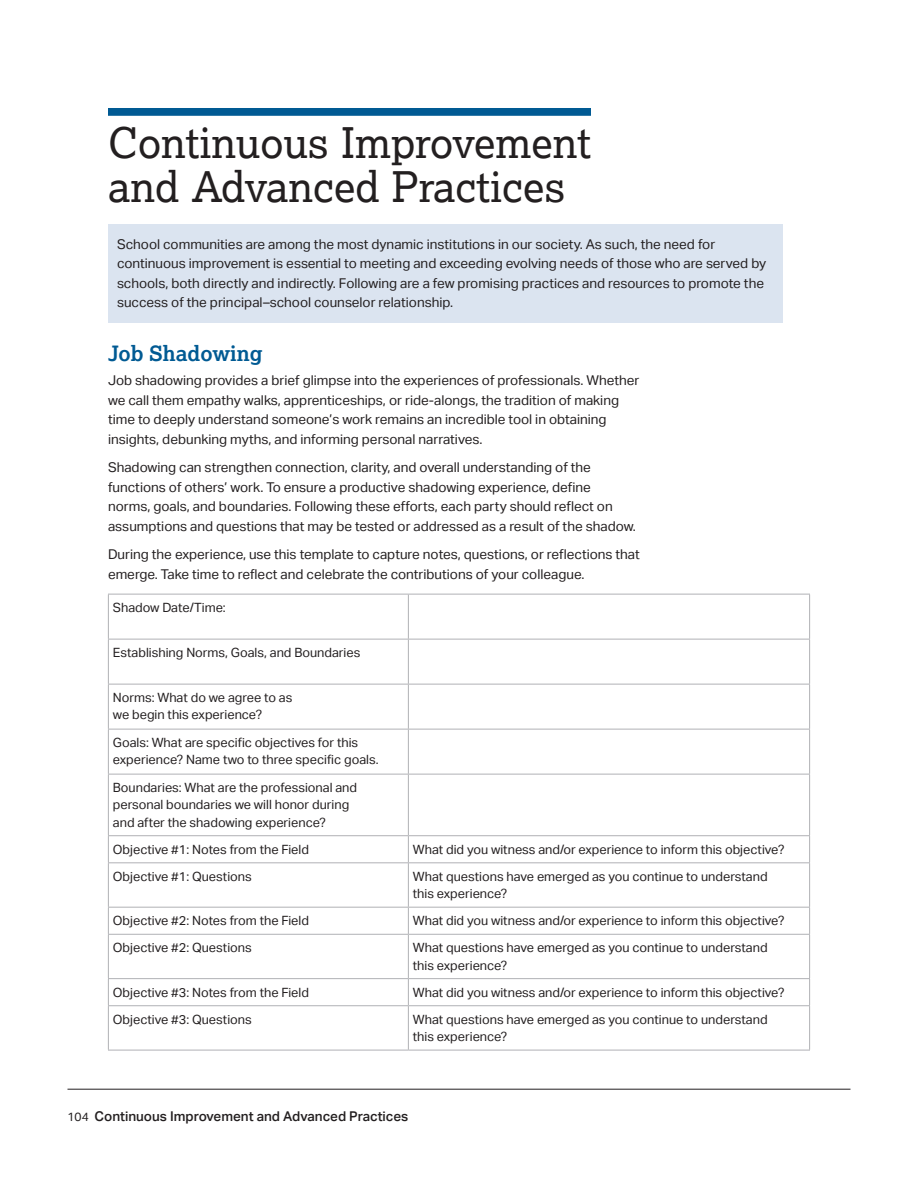
<style>
.page{position:relative;width:918px;height:1188px;background:#fff}
.page>*{position:absolute;margin:0;border:0;box-sizing:border-box;transform-origin:0 0}
.t1{font:42px/44.1px "Lexia";color:#231f20}
.t2{font:700 21px "Lexia";color:#005a93}
.t3{font:13.5px/19.5px "Aktiv Grotesk";color:#231f20}
.t4{font:500 13.5px "Aktiv Grotesk";color:#231f20}
.t5{font:12.75px/17.2px "Aktiv Grotesk";color:#231f20}
.s1{font-weight:400;font-size:12px}
</style>
<div class="page">
<hr style="left:68px;top:1089px;width:782px;height:1px;background:#231f20">
<div style="left:108px;top:224px;width:675px;height:98px;background:#dbe4f0"></div>
<div style="left:108px;top:108px;width:483px;height:8px;background:#005a93"></div>
<hr style="left:108px;top:594px;width:300px;height:1px;background:#b0b1b5">
<hr style="left:108px;top:594px;width:1px;height:45px;background:#b0b1b5">
<hr style="left:408px;top:594px;width:402px;height:1px;background:#b0b1b5">
<hr style="left:408px;top:594px;width:1px;height:45px;background:#b0b1b5">
<hr style="left:809px;top:594px;width:1px;height:45px;background:#b0b1b5">
<hr style="left:108px;top:639px;width:300px;height:1px;background:#b0b1b5">
<hr style="left:108px;top:639px;width:1px;height:45px;background:#b0b1b5">
<hr style="left:408px;top:639px;width:402px;height:1px;background:#b0b1b5">
<hr style="left:408px;top:639px;width:1px;height:45px;background:#b0b1b5">
<hr style="left:809px;top:639px;width:1px;height:45px;background:#b0b1b5">
<hr style="left:108px;top:684px;width:300px;height:1px;background:#b0b1b5">
<hr style="left:108px;top:684px;width:1px;height:45px;background:#b0b1b5">
<hr style="left:408px;top:684px;width:402px;height:1px;background:#b0b1b5">
<hr style="left:408px;top:684px;width:1px;height:45px;background:#b0b1b5">
<hr style="left:809px;top:684px;width:1px;height:45px;background:#b0b1b5">
<hr style="left:108px;top:729px;width:300px;height:1px;background:#b0b1b5">
<hr style="left:108px;top:729px;width:1px;height:45px;background:#b0b1b5">
<hr style="left:408px;top:729px;width:402px;height:1px;background:#b0b1b5">
<hr style="left:408px;top:729px;width:1px;height:45px;background:#b0b1b5">
<hr style="left:809px;top:729px;width:1px;height:45px;background:#b0b1b5">
<hr style="left:108px;top:774px;width:300px;height:1px;background:#b0b1b5">
<hr style="left:108px;top:774px;width:1px;height:61px;background:#b0b1b5">
<hr style="left:408px;top:774px;width:402px;height:1px;background:#b0b1b5">
<hr style="left:408px;top:774px;width:1px;height:61px;background:#b0b1b5">
<hr style="left:809px;top:774px;width:1px;height:61px;background:#b0b1b5">
<hr style="left:108px;top:835px;width:300px;height:1px;background:#b0b1b5">
<svg style="left:108px;top:836px;width:1px;height:26px"></svg>
<hr style="left:408px;top:835px;width:402px;height:1px;background:#b0b1b5">
<svg style="left:408px;top:836px;width:1px;height:26px"></svg>
<svg style="left:809px;top:836px;width:1px;height:26px"></svg>
<hr style="left:108px;top:862px;width:300px;height:1px;background:#b0b1b5">
<hr style="left:108px;top:863px;width:1px;height:44px;background:#b0b1b5">
<hr style="left:408px;top:862px;width:402px;height:1px;background:#b0b1b5">
<hr style="left:408px;top:863px;width:1px;height:44px;background:#b0b1b5">
<hr style="left:809px;top:863px;width:1px;height:44px;background:#b0b1b5">
<hr style="left:108px;top:907px;width:300px;height:1px;background:#b0b1b5">
<svg style="left:108px;top:908px;width:1px;height:26px"></svg>
<hr style="left:408px;top:907px;width:402px;height:1px;background:#b0b1b5">
<svg style="left:408px;top:908px;width:1px;height:26px"></svg>
<svg style="left:809px;top:908px;width:1px;height:26px"></svg>
<hr style="left:108px;top:934px;width:300px;height:1px;background:#b0b1b5">
<hr style="left:108px;top:935px;width:1px;height:43px;background:#b0b1b5">
<hr style="left:408px;top:934px;width:402px;height:1px;background:#b0b1b5">
<hr style="left:408px;top:935px;width:1px;height:43px;background:#b0b1b5">
<hr style="left:809px;top:935px;width:1px;height:43px;background:#b0b1b5">
<hr style="left:108px;top:978px;width:300px;height:1px;background:#b0b1b5">
<svg style="left:108px;top:979px;width:1px;height:26px"></svg>
<hr style="left:408px;top:978px;width:402px;height:1px;background:#b0b1b5">
<svg style="left:408px;top:979px;width:1px;height:26px"></svg>
<svg style="left:809px;top:979px;width:1px;height:26px"></svg>
<hr style="left:108px;top:1005px;width:300px;height:1px;background:#b0b1b5">
<hr style="left:108px;top:1006px;width:1px;height:44px;background:#b0b1b5">
<hr style="left:408px;top:1005px;width:402px;height:1px;background:#b0b1b5">
<hr style="left:408px;top:1006px;width:1px;height:44px;background:#b0b1b5">
<hr style="left:809px;top:1006px;width:1px;height:44px;background:#b0b1b5">
<hr style="left:108px;top:1050px;width:300px;height:1px;background:#b0b1b5">
<hr style="left:408px;top:1050px;width:402px;height:1px;background:#b0b1b5">
<h2 class="t1" style="left:108px;top:119px;width:485px">Continuous Improvement and Advanced Practices</h2>
<p class="t3" style="left:117px;top:234px;width:651px">School communities are among the most dynamic institutions in our society. As such, the need for continuous improvement is essential to meeting and exceeding evolving needs of those who are served by schools, both directly and indirectly. Following are a few promising practices and resources to promote the success of the principal–school counselor relationship.</p>
<h3 class="t2" style="left:108px;top:340px;width:156px">Job Shadowing</h3>
<p class="t3" style="left:108px;top:371px;width:533px">Job shadowing provides a brief glimpse into the experiences of professionals. Whether we call them empathy walks, apprenticeships, or ride-alongs, the tradition of making time to deeply understand someone’s work remains an incredible tool in obtaining insights, debunking myths, and informing personal narratives.</p>
<p class="t3" style="left:108px;top:458px;width:529px">Shadowing can strengthen connection, clarity, and overall understanding of the functions of others’ work. To ensure a productive shadowing experience, define norms, goals, and boundaries. Following these efforts, each party should reflect on assumptions and questions that may be tested or addressed as a result of the shadow.</p>
<p class="t3" style="left:108px;top:545px;width:533px">During the experience, use this template to capture notes, questions, or reflections that emerge. Take time to reflect and celebrate the contributions of your colleague.</p>
<p class="t5" style="left:113px;top:599px;width:114px">Shadow Date/Time:</p>
<p class="t5" style="left:113px;top:644px;width:249px">Establishing Norms, Goals, and Boundaries</p>
<p class="t5" style="left:113px;top:689px;width:181px">Norms: What do we agree to as we begin this experience?</p>
<p class="t5" style="left:113px;top:734px;width:267px">Goals: What are specific objectives for this experience? Name two to three specific goals.</p>
<p class="t5" style="left:113px;top:779px;width:246px">Boundaries: What are the professional and personal boundaries we will honor during and after the shadowing experience?</p>
<p class="t5" style="left:113px;top:841px;width:198px">Objective #1: Notes from the Field</p>
<p class="t5" style="left:413px;top:841px;width:373px">What did you witness and/or experience to inform this objective?</p>
<p class="t5" style="left:113px;top:868px;width:140px">Objective #1: Questions</p>
<p class="t5" style="left:413px;top:868px;width:356px">What questions have emerged as you continue to understand this experience?</p>
<p class="t5" style="left:113px;top:912px;width:198px">Objective #2: Notes from the Field</p>
<p class="t5" style="left:413px;top:912px;width:373px">What did you witness and/or experience to inform this objective?</p>
<p class="t5" style="left:113px;top:939px;width:140px">Objective #2: Questions</p>
<p class="t5" style="left:413px;top:939px;width:356px">What questions have emerged as you continue to understand this experience?</p>
<p class="t5" style="left:113px;top:984px;width:198px">Objective #3: Notes from the Field</p>
<p class="t5" style="left:413px;top:984px;width:373px">What did you witness and/or experience to inform this objective?</p>
<p class="t5" style="left:113px;top:1011px;width:140px">Objective #3: Questions</p>
<p class="t5" style="left:413px;top:1011px;width:356px">What questions have emerged as you continue to understand this experience?</p>
<p class="t4" style="left:68px;top:1109px;width:342px"><span class="s1">104</span> Continuous Improvement and Advanced Practices</p>
</div>
